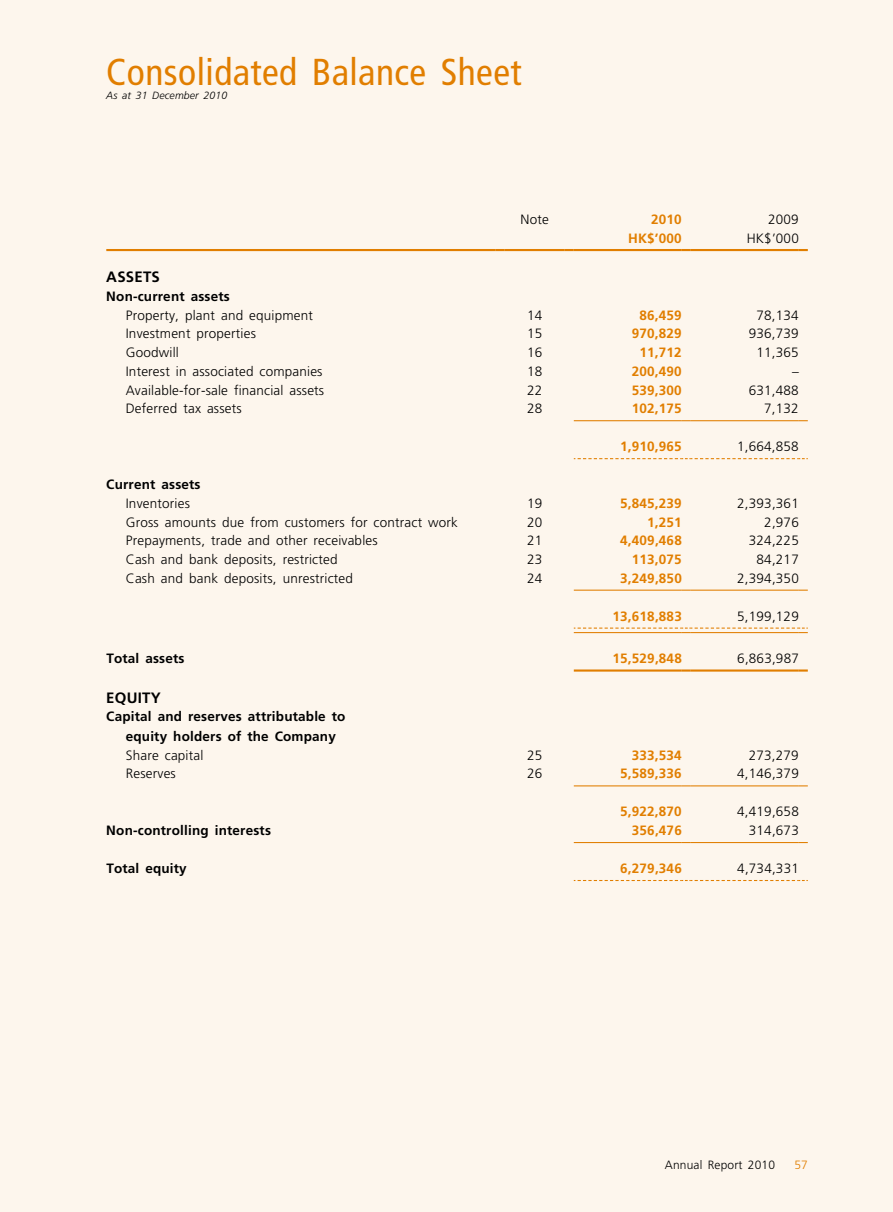
<style>
.page{position:relative;width:893px;height:1212px;background:#fdf6ed}
.page>*{position:absolute;margin:0;border:0;box-sizing:border-box;transform-origin:0 0}
.t1{font:condensed 37.5px "Frutiger LT Std";letter-spacing:.01em;color:#e17e00}
.t2{font:700 15px "Frutiger LT Std";letter-spacing:.015em;color:#000}
.t3{font:300 13.5px "Frutiger LT Std";letter-spacing:.015em;color:#000}
.t4{font:700 13.5px "Frutiger LT Std";letter-spacing:.015em;color:#e17e00}
.t5{font:700 13.5px/19.5px "Frutiger LT Std";letter-spacing:.015em;color:#000}
.t6{font:300 12px "Frutiger LT Std";letter-spacing:.015em;color:#000}
.t7{font:300 12px "Frutiger LT Std";color:#e17e00}
.t8{font:italic 300 10.5px "Frutiger LT Std";letter-spacing:.015em;color:#000}
</style>
<div class="page">
<hr style="left:106px;top:249px;width:390px;height:2px;background:#e17e00">
<svg style="left:496px;top:249px;width:9px;height:2px"></svg>
<hr style="left:505px;top:249px;width:60px;height:2px;background:#e17e00">
<svg style="left:565px;top:249px;width:9px;height:2px"></svg>
<hr style="left:574px;top:249px;width:108px;height:2px;background:#e17e00">
<svg style="left:682px;top:249px;width:9px;height:2px"></svg>
<hr style="left:691px;top:249px;width:108px;height:2px;background:#e17e00">
<svg style="left:799px;top:249px;width:9px;height:2px"></svg>
<hr style="left:574px;top:669px;width:108px;height:3px;background:#e17e00">
<svg style="left:682px;top:669px;width:9px;height:3px"></svg>
<hr style="left:691px;top:669px;width:108px;height:3px;background:#e17e00">
<svg style="left:799px;top:669px;width:9px;height:3px"></svg>
<hr style="left:574px;top:420px;width:108px;height:1px;background:#e17e00">
<hr style="left:691px;top:420px;width:108px;height:1px;background:#e17e00">
<hr style="left:574px;top:590px;width:108px;height:1px;background:#e17e00">
<hr style="left:691px;top:590px;width:108px;height:1px;background:#e17e00">
<hr style="left:574px;top:785px;width:108px;height:1px;background:#e17e00">
<hr style="left:691px;top:785px;width:108px;height:1px;background:#e17e00">
<hr style="left:574px;top:842px;width:108px;height:1px;background:#e17e00">
<hr style="left:691px;top:842px;width:108px;height:1px;background:#e17e00">
<svg style="left:574px;top:458px;width:234px;height:1px"></svg>
<svg style="left:574px;top:627px;width:234px;height:6px"></svg>
<svg style="left:574px;top:880px;width:234px;height:1px"></svg>
<h1 class="t1" style="left:106px;top:50px;width:417px">Consolidated Balance Sheet</h1>
<p class="t8" style="left:106px;top:90px;width:122px">As at 31 December 2010</p>
<p class="t3" style="left:521px;top:212px;width:30px">Note</p>
<p class="t4" style="left:651px;top:211px;width:32px">2010</p>
<p class="t3" style="left:768px;top:212px;width:32px">2009</p>
<p class="t4" style="left:628px;top:230px;width:55px">HK$’000</p>
<p class="t3" style="left:747px;top:230px;width:54px">HK$’000</p>
<p class="t2" style="left:106px;top:268px;width:55px">ASSETS</p>
<p class="t5" style="left:106px;top:287px;width:125px">Non-current assets</p>
<p class="t3" style="left:126px;top:307px;width:189px">Property, plant and equipment</p>
<p class="t3" style="left:527px;top:307px;width:17px">14</p>
<p class="t4" style="left:640px;top:307px;width:44px">86,459</p>
<p class="t3" style="left:757px;top:307px;width:44px">78,134</p>
<p class="t3" style="left:126px;top:326px;width:132px">Investment properties</p>
<p class="t3" style="left:527px;top:326px;width:17px">15</p>
<p class="t4" style="left:632px;top:326px;width:51px">970,829</p>
<p class="t3" style="left:749px;top:326px;width:51px">936,739</p>
<p class="t3" style="left:126px;top:345px;width:55px">Goodwill</p>
<p class="t3" style="left:527px;top:345px;width:17px">16</p>
<p class="t4" style="left:640px;top:344px;width:44px">11,712</p>
<p class="t3" style="left:757px;top:345px;width:44px">11,365</p>
<p class="t3" style="left:126px;top:363px;width:198px">Interest in associated companies</p>
<p class="t3" style="left:527px;top:363px;width:17px">18</p>
<p class="t4" style="left:632px;top:363px;width:51px">200,490</p>
<p class="t3" style="left:792px;top:363px;width:8px">–</p>
<p class="t3" style="left:126px;top:382px;width:200px">Available-for-sale financial assets</p>
<p class="t3" style="left:527px;top:382px;width:17px">22</p>
<p class="t4" style="left:632px;top:382px;width:51px">539,300</p>
<p class="t3" style="left:749px;top:382px;width:51px">631,488</p>
<p class="t3" style="left:126px;top:401px;width:117px">Deferred tax assets</p>
<p class="t3" style="left:527px;top:401px;width:17px">28</p>
<p class="t4" style="left:632px;top:401px;width:51px">102,175</p>
<p class="t3" style="left:764px;top:401px;width:36px">7,132</p>
<p class="t4" style="left:620px;top:439px;width:63px">1,910,965</p>
<p class="t3" style="left:737px;top:439px;width:63px">1,664,858</p>
<p class="t5" style="left:106px;top:475px;width:96px">Current assets</p>
<p class="t3" style="left:126px;top:495px;width:66px">Inventories</p>
<p class="t3" style="left:527px;top:495px;width:17px">19</p>
<p class="t4" style="left:620px;top:495px;width:63px">5,845,239</p>
<p class="t3" style="left:737px;top:495px;width:63px">2,393,361</p>
<p class="t3" style="left:126px;top:514px;width:334px">Gross amounts due from customers for contract work</p>
<p class="t3" style="left:527px;top:514px;width:17px">20</p>
<p class="t4" style="left:647px;top:514px;width:36px">1,251</p>
<p class="t3" style="left:764px;top:514px;width:36px">2,976</p>
<p class="t3" style="left:126px;top:533px;width:253px">Prepayments, trade and other receivables</p>
<p class="t3" style="left:527px;top:533px;width:17px">21</p>
<p class="t4" style="left:620px;top:533px;width:63px">4,409,468</p>
<p class="t3" style="left:749px;top:533px;width:51px">324,225</p>
<p class="t3" style="left:126px;top:552px;width:213px">Cash and bank deposits, restricted</p>
<p class="t3" style="left:527px;top:552px;width:17px">23</p>
<p class="t4" style="left:632px;top:551px;width:51px">113,075</p>
<p class="t3" style="left:757px;top:552px;width:44px">84,217</p>
<p class="t3" style="left:126px;top:570px;width:229px">Cash and bank deposits, unrestricted</p>
<p class="t3" style="left:527px;top:570px;width:17px">24</p>
<p class="t4" style="left:620px;top:570px;width:63px">3,249,850</p>
<p class="t3" style="left:737px;top:570px;width:63px">2,394,350</p>
<p class="t4" style="left:613px;top:608px;width:71px">13,618,883</p>
<p class="t3" style="left:737px;top:608px;width:63px">5,199,129</p>
<p class="t5" style="left:106px;top:649px;width:80px">Total assets</p>
<p class="t4" style="left:613px;top:650px;width:71px">15,529,848</p>
<p class="t3" style="left:737px;top:651px;width:63px">6,863,987</p>
<p class="t2" style="left:106px;top:689px;width:56px">EQUITY</p>
<p class="t5" style="left:126px;top:707px;width:221px;text-indent:-19px">Capital and reserves attributable to equity holders of the Company</p>
<p class="t3" style="left:126px;top:747px;width:79px">Share capital</p>
<p class="t3" style="left:527px;top:747px;width:17px">25</p>
<p class="t4" style="left:632px;top:747px;width:51px">333,534</p>
<p class="t3" style="left:749px;top:747px;width:51px">273,279</p>
<p class="t3" style="left:126px;top:766px;width:52px">Reserves</p>
<p class="t3" style="left:527px;top:766px;width:17px">26</p>
<p class="t4" style="left:620px;top:766px;width:63px">5,589,336</p>
<p class="t3" style="left:737px;top:766px;width:63px">4,146,379</p>
<p class="t4" style="left:620px;top:804px;width:63px">5,922,870</p>
<p class="t3" style="left:737px;top:804px;width:63px">4,419,658</p>
<p class="t5" style="left:106px;top:821px;width:166px">Non-controlling interests</p>
<p class="t4" style="left:632px;top:822px;width:51px">356,476</p>
<p class="t3" style="left:749px;top:823px;width:51px">314,673</p>
<p class="t5" style="left:106px;top:858px;width:82px">Total equity</p>
<p class="t4" style="left:620px;top:860px;width:63px">6,279,346</p>
<p class="t3" style="left:737px;top:861px;width:63px">4,734,331</p>
<p class="t6" style="left:665px;top:1158px;width:112px">Annual Report 2010</p>
<p class="t7" style="left:794px;top:1158px;width:15px">57</p>
</div>
